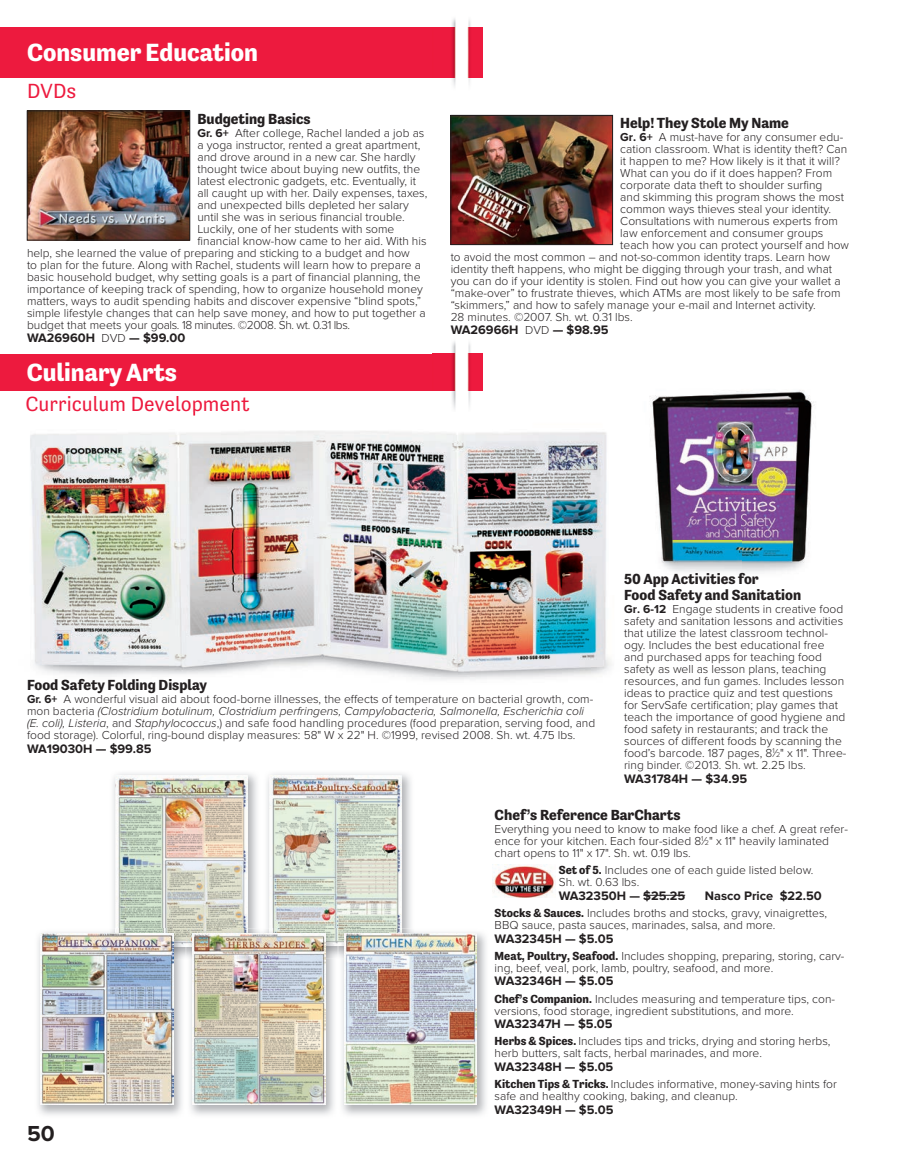
<style>
.page{position:relative;width:905px;height:1168px;background:#fff}
.page>*{position:absolute;margin:0;border:0;box-sizing:border-box;transform-origin:0 0}
.t1{font:700 25.5px "Tenso";color:#fff}
.t2{font:700 22.5px "Proxima Nova";color:#231f20}
.t3{font:21px "Tenso";color:#ed1a3e}
.t4{font:700 15px/15.8px "Tenso";color:#231f20}
.t5{font:700 12.75px "Proxima Nova";color:#231f20}
.t6{font:300 12px/12px "Proxima Nova";color:#231f20}
.s1{font-weight:700}
.s2{font-weight:300;font-size:12px}
.s3{font-style:italic}
.s4{font-size:7.2px}
.s5{font-family:"Tenso";font-weight:700}
</style>
<div class="page">
<div style="left:0;top:354px;width:482px;height:37px;background:#ed1a3e"></div>
<img style="left:432px;top:341px;width:51px;height:68px">
<img style="left:432px;top:354px;width:50px;height:37px">
<div style="left:0;top:27px;width:482px;height:50px;background:#ed1a3e"></div>
<img style="left:432px;top:18px;width:51px;height:68px">
<img style="left:432px;top:27px;width:50px;height:50px">
<img style="left:452px;top:117px;width:158px;height:126px">
<div style="left:450px;top:115px;width:162px;height:130px;border:1px solid #231f20"></div>
<hr style="left:643px;top:895px;width:42px;height:1px;background:#231f20">
<img style="left:115px;top:775px;width:133px;height:171px">
<img style="left:269px;top:775px;width:133px;height:153px">
<img style="left:38px;top:932px;width:144px;height:183px">
<img style="left:110px;top:928px;width:75px;height:32px">
<img style="left:115px;top:928px;width:70px;height:18px">
<img style="left:41px;top:933px;width:132px;height:172px">
<img style="left:190px;top:932px;width:296px;height:183px">
<img style="left:187px;top:928px;width:73px;height:32px">
<img style="left:187px;top:928px;width:61px;height:18px">
<img style="left:263px;top:928px;width:151px;height:31px">
<img style="left:269px;top:928px;width:133px;height:17px">
<img style="left:193px;top:933px;width:132px;height:172px">
<img style="left:344px;top:933px;width:133px;height:172px">
<img style="left:29px;top:113px;width:159px;height:125px">
<div style="left:27px;top:111px;width:163px;height:129px;border:1px solid #231f20"></div>
<img style="left:30px;top:415px;width:582px;height:265px">
<img style="left:493px;top:864px;width:62px;height:34px">
<img style="left:649px;top:391px;width:92px;height:149px">
<img style="left:741px;top:390px;width:73px;height:183px">
<img style="left:661px;top:540px;width:80px;height:32px">
<img style="left:609px;top:415px;width:3px;height:179px">
<h1 class="t1" style="left:27px;top:38px;width:232px">Consumer Education</h1>
<h3 class="t3" style="left:27px;top:79px;width:51px">DVDs</h3>
<p class="t4" style="left:197px;top:110px;width:115px">Budgeting Basics</p>
<p class="t6" style="left:197px;top:127px;width:228px"><span class="s1">Gr. 6+</span> After college, Rachel landed a job as</p>
<p class="t6" style="left:197px;top:139px;width:224px">a yoga instructor, rented a great apartment,</p>
<p class="t6" style="left:197px;top:151px;width:220px">and drove around in a new car. She hardly</p>
<p class="t6" style="left:197px;top:163px;width:224px">thought twice about buying new outfits, the</p>
<p class="t6" style="left:197px;top:175px;width:220px">latest electronic gadgets, etc. Eventually, it</p>
<p class="t6" style="left:197px;top:187px;width:231px">all caught up with her. Daily expenses, taxes,</p>
<p class="t6" style="left:197px;top:199px;width:213px">and unexpected bills depleted her salary</p>
<p class="t6" style="left:197px;top:211px;width:209px">until she was in serious financial trouble.</p>
<p class="t6" style="left:197px;top:223px;width:198px">Luckily, one of her students with some</p>
<p class="t6" style="left:197px;top:235px;width:230px">financial know-how came to her aid. With his</p>
<p class="t6" style="left:27px;top:247px;width:384px">help, she learned the value of preparing and sticking to a budget and how</p>
<p class="t6" style="left:27px;top:259px;width:395px">to plan for the future. Along with Rachel, students will learn how to prepare a</p>
<p class="t6" style="left:27px;top:271px;width:395px">basic household budget, why setting goals is a part of financial planning, the</p>
<p class="t6" style="left:27px;top:283px;width:397px">importance of keeping track of spending, how to organize household money</p>
<p class="t6" style="left:27px;top:295px;width:395px">matters, ways to audit spending habits and discover expensive “blind spots,”</p>
<p class="t6" style="left:27px;top:307px;width:400px">simple lifestyle changes that can help save money, and how to put together a</p>
<p class="t6" style="left:27px;top:319px;width:325px">budget that meets your goals. 18 minutes. ©2008. Sh. wt. 0.31 lbs.</p>
<p class="t5" style="left:27px;top:330px;width:160px">WA26960H <span class="s2">DVD</span> — $99.00</p>
<h1 class="t1" style="left:27px;top:358px;width:152px">Culinary Arts</h1>
<h3 class="t3" style="left:25px;top:392px;width:226px">Curriculum Development</h3>
<p class="t4" style="left:620px;top:114px;width:170px">Help! They Stole My Name</p>
<p class="t6" style="left:620px;top:131px;width:224px"><span class="s1">Gr. 6+</span> A must-have for any consumer edu-</p>
<p class="t6" style="left:620px;top:143px;width:228px">cation classroom. What is identity theft? Can</p>
<p class="t6" style="left:620px;top:155px;width:221px">it happen to me? How likely is it that it will?</p>
<p class="t6" style="left:620px;top:167px;width:213px">What can you do if it does happen? From</p>
<p class="t6" style="left:620px;top:179px;width:204px">corporate data theft to shoulder surfing</p>
<p class="t6" style="left:620px;top:191px;width:225px">and skimming this program shows the most</p>
<p class="t6" style="left:620px;top:203px;width:212px">common ways thieves steal your identity.</p>
<p class="t6" style="left:620px;top:215px;width:219px">Consultations with numerous experts from</p>
<p class="t6" style="left:620px;top:227px;width:205px">law enforcement and consumer groups</p>
<p class="t6" style="left:620px;top:239px;width:230px">teach how you can protect yourself and how</p>
<p class="t6" style="left:450px;top:251px;width:381px">to avoid the most common – and not-so-common identity traps. Learn how</p>
<p class="t6" style="left:450px;top:263px;width:383px">identity theft happens, who might be digging through your trash, and what</p>
<p class="t6" style="left:450px;top:275px;width:391px">you can do if your identity is stolen. Find out how you can give your wallet a</p>
<p class="t6" style="left:450px;top:287px;width:391px">“make-over” to frustrate thieves, which ATMs are most likely to be safe from</p>
<p class="t6" style="left:450px;top:299px;width:366px">“skimmers,” and how to safely manage your e-mail and Internet activity.</p>
<p class="t6" style="left:450px;top:311px;width:184px">28 minutes. ©2007. Sh. wt. 0.31 lbs.</p>
<p class="t5" style="left:450px;top:322px;width:159px">WA26966H <span class="s2">DVD</span> — $98.95</p>
<p class="t4" style="left:27px;top:677px;width:182px">Food Safety Folding Display</p>
<p class="t6" style="left:27px;top:694px;width:569px"><span class="s1">Gr. 6+</span> A wonderful visual aid about food-borne illnesses, the effects of temperature on bacterial growth, com&shy;mon bacteria <span class="s3">(Clostridium botulinum, Clostridium perfringens, Campylobacteria, Salmonella, Escherichia coli (E. coli), Listeria</span>, and <span class="s3">Staphylococcus</span>,) and safe food handling procedures (food preparation, serving food, and food storage). Colorful, ring-bound display measures: 58" W x 22" H. ©1999, revised 2008. Sh. wt. 4.75 lbs.</p>
<p class="t5" style="left:27px;top:741px;width:126px">WA19030H — $99.85</p>
<p class="t4" style="left:624px;top:571px;width:178px">50 App Activities for<br>Food Safety and Sanitation</p>
<p class="t6" style="left:624px;top:604px;width:224px"><span class="s1">Gr. 6-12</span> Engage students in creative food safety and sanitation lessons and activities that utilize the latest classroom technol&shy;ogy. Includes the best educational free and purchased apps for teaching food safety as well as lesson plans, teaching resources, and fun games. Includes lesson ideas to practice quiz and test questions for ServSafe certification; play games that teach the importance of good hygiene and food safety in restaurants; and track the sources of different foods by scanning the food’s barcode. 187 pages, 8<sup>1</sup>⁄<span class="s4">2</span>" x 11". Three&shy;ring binder. ©2013. Sh. wt. 2.25 lbs.</p>
<p class="t5" style="left:624px;top:771px;width:124px">WA31784H — $34.95</p>
<h2 class="t2" style="left:27px;top:1120px;width:29px">50</h2>
<p class="t4" style="left:494px;top:807px;width:187px">Chef’s Reference BarCharts</p>
<p class="t6" style="left:494px;top:823px;width:355px">Everything you need to know to make food like a chef. A great refer&shy;ence for your kitchen. Each four-sided 8<sup>1</sup>⁄<span class="s4">2</span>" x 11" heavily laminated chart opens to 11" x 17". Sh. wt. 0.19 lbs.</p>
<p class="t6" style="left:558px;top:864px;width:256px"><span class="s5">Set of 5.</span> Includes one of each guide listed below.<br>Sh. wt. 0.63 lbs.</p>
<p class="t5" style="left:558px;top:888px;width:128px">WA32350H — $25.25</p>
<p class="t5" style="left:704px;top:888px;width:119px">Nasco Price $22.50</p>
<p class="t6" style="left:494px;top:907px;width:334px"><span class="s5">Stocks &amp; Sauces.</span> Includes broths and stocks, gravy, vinaigrettes,<br>BBQ sauce, pasta sauces, marinades, salsa, and more.</p>
<p class="t5" style="left:494px;top:931px;width:120px">WA32345H — $5.05</p>
<p class="t6" style="left:494px;top:950px;width:351px"><span class="s5">Meat, Poultry, Seafood.</span> Includes shopping, preparing, storing, carv&shy;ing, beef, veal, pork, lamb, poultry, seafood, and more.</p>
<p class="t5" style="left:494px;top:974px;width:120px">WA32346H — $5.05</p>
<p class="t6" style="left:494px;top:993px;width:342px"><span class="s5">Chef’s Companion.</span> Includes measuring and temperature tips, con&shy;versions, food storage, ingredient substitutions, and more.</p>
<p class="t5" style="left:494px;top:1016px;width:119px">WA32347H — $5.05</p>
<p class="t6" style="left:494px;top:1035px;width:337px"><span class="s5">Herbs &amp; Spices.</span> Includes tips and tricks, drying and storing herbs, herb butters, salt facts, herbal marinades, and more.</p>
<p class="t5" style="left:494px;top:1059px;width:120px">WA32348H — $5.05</p>
<p class="t6" style="left:494px;top:1078px;width:344px"><span class="s5">Kitchen Tips &amp; Tricks.</span> Includes informative, money-saving hints for safe and healthy cooking, baking, and cleanup.</p>
<p class="t5" style="left:494px;top:1102px;width:120px">WA32349H — $5.05</p>
</div>
